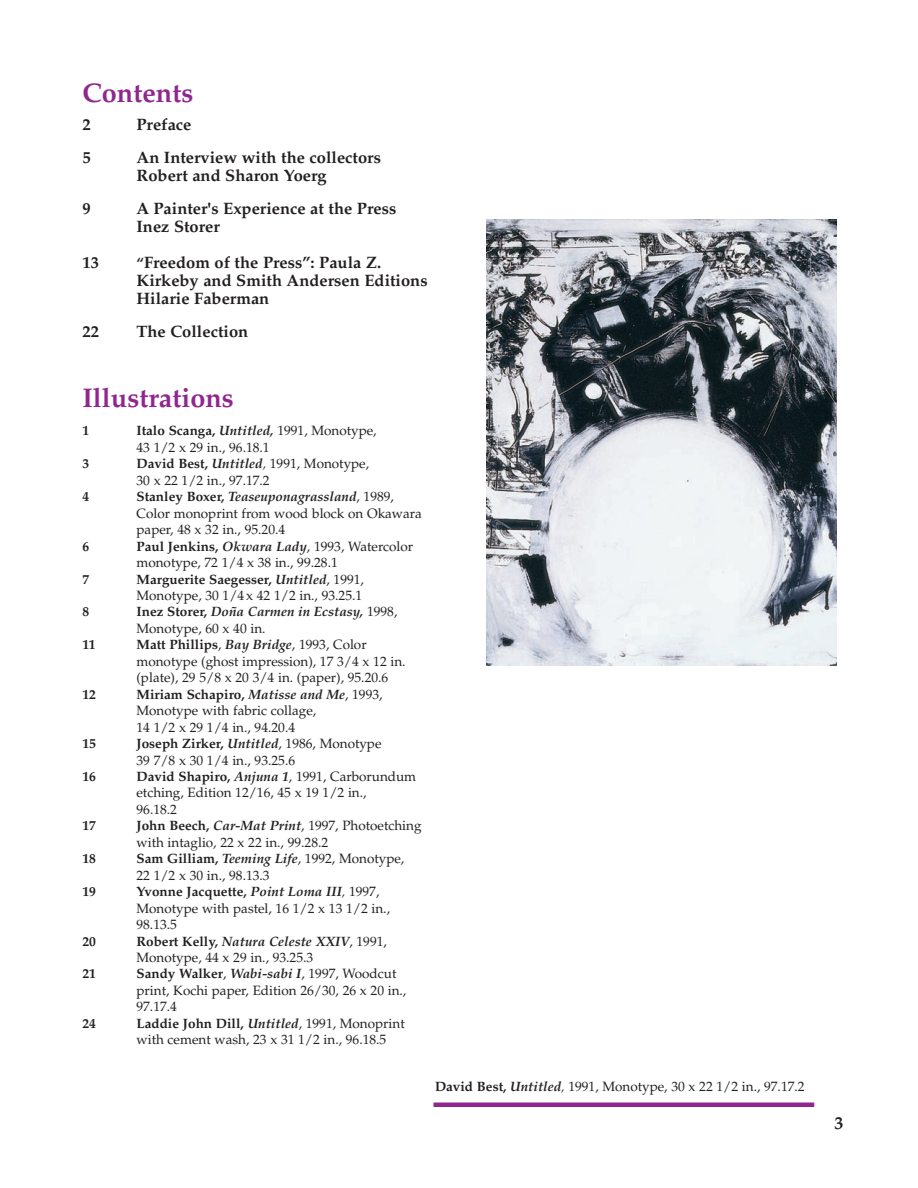
<style>
.page{position:relative;width:918px;height:1188px;background:#fff}
.page>*{position:absolute;margin:0;border:0;box-sizing:border-box;transform-origin:0 0}
.t1{font:700 27px "Palatino";color:#90268f}
.t2{font:700 18px "Palatino";color:#231f20}
.t3{font:700 16.5px/18px "Palatino";color:#231f20}
.t4{font:13.5px/16.5px "Palatino";color:#231f20}
.t5{font:700 13.5px "Palatino";color:#231f20}
.s1{font-size:15px}
.s2{font-weight:700}
.s3{font-weight:700;font-style:italic}
.s4{font-style:italic}
</style>
<div class="page">
<img style="left:486px;top:219px;width:351px;height:446px">
<div style="left:434px;top:1102px;width:380px;height:5px;background:#90268f"></div>
<h1 class="t1" style="left:82px;top:83px;width:112px">Contents</h1>
<p class="t3" style="left:82px;top:117px;width:10px">2</p>
<p class="t3" style="left:137px;top:117px;width:56px">Preface</p>
<p class="t3" style="left:82px;top:150px;width:10px">5</p>
<p class="t3" style="left:137px;top:150px;width:246px">An Interview with the collectors<br>Robert and Sharon Yoerg</p>
<p class="t3" style="left:82px;top:201px;width:10px">9</p>
<p class="t3" style="left:137px;top:201px;width:261px">A Painter's Experience at the Press<br>Inez Storer</p>
<p class="t3" style="left:82px;top:255px;width:18px">13</p>
<p class="t3" style="left:136px;top:255px;width:293px"><span class="s1">“</span>Freedom of the Press”: Paula Z.<br>Kirkeby and Smith Andersen Editions<br>Hilarie Faberman</p>
<p class="t3" style="left:83px;top:324px;width:18px">22</p>
<p class="t3" style="left:137px;top:324px;width:113px">The Collection</p>
<h1 class="t1" style="left:82px;top:388px;width:153px">Illustrations</h1>
<p class="t5" style="left:82px;top:426px;width:8px">1</p>
<p class="t4" style="left:136px;top:424px;width:242px"><span class="s2">Italo Scanga,</span> <span class="s3">Untitled,</span> 1991, Monotype,<br>43 1/2 x 29 in., 96.18.1</p>
<p class="t5" style="left:82px;top:459px;width:8px">3</p>
<p class="t4" style="left:136px;top:457px;width:234px"><span class="s2">David Best,</span> <span class="s3">Untitled</span><span class="s4">,</span> 1991, Monotype,<br>30 x 22 1/2 in., 97.17.2</p>
<p class="t5" style="left:82px;top:492px;width:8px">4</p>
<p class="t4" style="left:136px;top:490px;width:287px"><span class="s2">Stanley Boxer,</span> <span class="s3">Teaseuponagrassland</span>, 1989,<br>Color monoprint from wood block on Okawara paper, 48 x 32 in., 95.20.4</p>
<p class="t5" style="left:82px;top:541px;width:8px">6</p>
<p class="t4" style="left:136px;top:539px;width:278px"><span class="s2">Paul Jenkins,</span> <span class="s3">Okwara Lady</span>, 1993, Watercolor monotype, 72 1/4 x 38 in., 99.28.1</p>
<p class="t5" style="left:82px;top:574px;width:8px">7</p>
<p class="t4" style="left:136px;top:572px;width:229px"><span class="s2">Marguerite Saegesser,</span> <span class="s3">Untitled</span>, 1991,<br>Monotype, 30 1/4 x 42 1/2 in., 93.25.1</p>
<p class="t5" style="left:83px;top:607px;width:8px">8</p>
<p class="t4" style="left:137px;top:605px;width:262px"><span class="s2">Inez Storer,</span> <span class="s3">Doña Carmen in Ecstasy,</span> 1998,<br>Monotype, 60 x 40 in.</p>
<p class="t5" style="left:83px;top:640px;width:15px">11</p>
<p class="t4" style="left:137px;top:638px;width:271px"><span class="s2">Matt Phillips</span>, <span class="s3">Bay Bridge</span>, 1993, Color monotype (ghost impression), 17 3/4 x 12 in. (plate), 29 5/8 x 20 3/4 in. (paper), 95.20.6</p>
<p class="t5" style="left:83px;top:689px;width:15px">12</p>
<p class="t4" style="left:137px;top:687px;width:248px"><span class="s2">Miriam Schapiro,</span> <span class="s3">Matisse and Me</span>, 1993,<br>Monotype with fabric collage,<br>14 1/2 x 29 1/4 in., 94.20.4</p>
<p class="t5" style="left:83px;top:738px;width:15px">15</p>
<p class="t4" style="left:137px;top:737px;width:247px"><span class="s2">Joseph Zirker,</span> <span class="s3">Untitled</span>, 1986, Monotype<br>39 7/8 x 30 1/4 in., 93.25.6</p>
<p class="t5" style="left:83px;top:771px;width:15px">16</p>
<p class="t4" style="left:137px;top:770px;width:281px"><span class="s2">David Shapiro,</span> <span class="s3">Anjuna 1</span>, 1991, Carborundum etching, Edition 12/16, 45 x 19 1/2 in.,<br>96.18.2</p>
<p class="t5" style="left:83px;top:821px;width:15px">17</p>
<p class="t4" style="left:137px;top:819px;width:287px"><span class="s2">John Beech,</span> <span class="s3">Car-Mat Print</span>, 1997, Photoetching with intaglio, 22 x 22 in., 99.28.2</p>
<p class="t5" style="left:83px;top:854px;width:15px">18</p>
<p class="t4" style="left:136px;top:852px;width:269px"><span class="s2">Sam Gilliam,</span> <span class="s3">Teeming Life</span>, 1992, Monotype,<br>22 1/2 x 30 in., 98.13.3</p>
<p class="t5" style="left:82px;top:886px;width:15px">19</p>
<p class="t4" style="left:136px;top:885px;width:255px"><span class="s2">Yvonne Jacquette,</span> <span class="s3">Point Loma III</span><span class="s4">,</span> 1997,<br>Monotype with pastel, 16 1/2 x 13 1/2 in.,<br>98.13.5</p>
<p class="t5" style="left:82px;top:936px;width:15px">20</p>
<p class="t4" style="left:136px;top:934px;width:252px"><span class="s2">Robert Kelly,</span> <span class="s3">Natura Celeste XXIV</span>, 1991,<br>Monotype, 44 x 29 in., 93.25.3</p>
<p class="t5" style="left:82px;top:969px;width:15px">21</p>
<p class="t4" style="left:136px;top:967px;width:271px"><span class="s2">Sandy Walker</span>, <span class="s3">Wabi-sabi I</span>, 1997, Woodcut print, Kochi paper, Edition 26/30, 26 x 20 in.,<br>97.17.4</p>
<p class="t5" style="left:82px;top:1018px;width:15px">24</p>
<p class="t4" style="left:136px;top:1017px;width:270px"><span class="s2">Laddie John Dill,</span> <span class="s3">Untitled</span>, 1991, Monoprint with cement wash, 23 x 31 1/2 in., 96.18.5</p>
<p class="t4" style="left:435px;top:1080px;width:371px"><span class="s2">David Best,</span> <span class="s3">Untitled</span><span class="s4">,</span> 1991, Monotype, 30 x 22 1/2 in., 97.17.2</p>
<h2 class="t2" style="left:834px;top:1116px;width:10px">3</h2>
</div>
